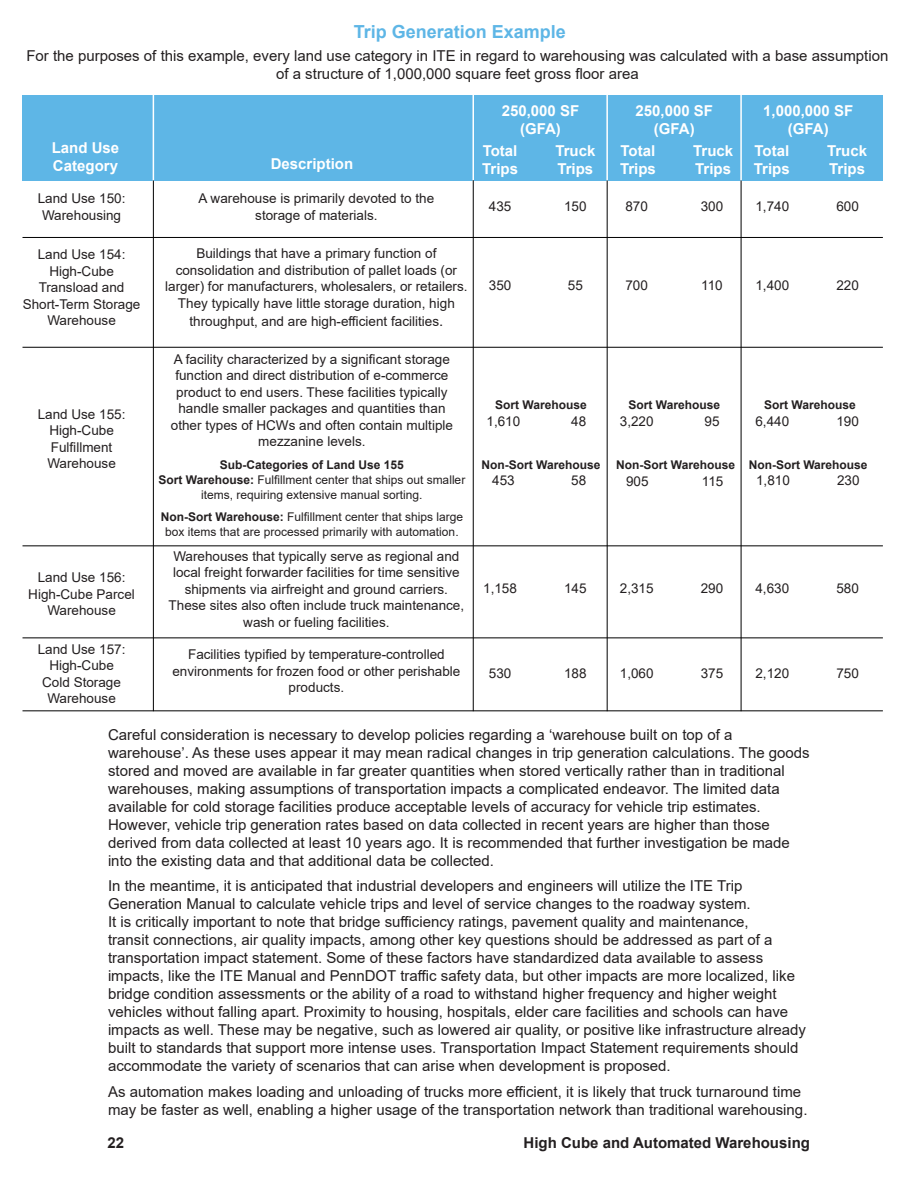
<style>
.page{position:relative;width:918px;height:1188px;background:#fff}
.page>*{position:absolute;margin:0;border:0;box-sizing:border-box;transform-origin:0 0}
.t1{font:700 18px "Arial";color:#5eb6e6}
.Body_Text{font:15px/18px "Arial";color:#231f20}
.Body_Text-2{font:700 15px/18px "Arial";color:#fff}
.t2{font:700 15px "Arial";color:#231f20}
.Body_Text-3{font:13.5px/16.5px "Arial";color:#231f20;text-align:center}
.Body_Text-4{font:12px/15px "Arial";color:#231f20;text-align:center}
.Body_Text-5{font:700 12px "Arial";color:#231f20}
.s1{font-size:15px}
.s2{font-weight:700}
</style>
<div class="page">
<div style="left:22px;top:95px;width:861px;height:86px;background:#5eb6e6"></div>
<hr style="left:22px;top:237px;width:861px;height:1px;background:#000">
<hr style="left:22px;top:347px;width:861px;height:1px;background:#000">
<hr style="left:22px;top:545px;width:861px;height:1px;background:#000">
<hr style="left:22px;top:637px;width:861px;height:1px;background:#000">
<hr style="left:22px;top:710px;width:861px;height:1px;background:#000">
<hr style="left:153px;top:95px;width:1px;height:86px;background:#fff">
<hr style="left:472px;top:95px;width:2px;height:86px;background:#fff">
<hr style="left:606px;top:95px;width:2px;height:86px;background:#fff">
<hr style="left:740px;top:95px;width:2px;height:86px;background:#fff">
<hr style="left:473px;top:180px;width:1px;height:531px;background:#000">
<hr style="left:607px;top:181px;width:1px;height:530px;background:#000">
<hr style="left:741px;top:181px;width:1px;height:530px;background:#000">
<hr style="left:153px;top:181px;width:1px;height:530px;background:#000">
<p class="t1" style="left:354px;top:19px;width:214px">Trip Generation Example</p>
<p class="Body_Text" style="left:26px;top:47px;width:864px;text-align:center">For the purposes of this example, every land use category in ITE in regard to warehousing was calculated with a base assumption of a structure of 1,000,000 square feet gross floor area</p>
<p class="Body_Text-2" style="left:52px;top:139px;width:69px">Land Use<br>Category</p>
<p class="Body_Text-3" style="left:38px;top:190px;width:89px">Land Use 150:<br>Warehousing</p>
<p class="Body_Text-3" style="left:23px;top:246px;width:119px">Land Use 154:<br>High-Cube<br>Transload and<br>Short-Term Storage<br>Warehouse</p>
<p class="Body_Text-3" style="left:38px;top:406px;width:89px">Land Use 155:<br>High-Cube<br>Fulfillment<br>Warehouse</p>
<p class="Body_Text-3" style="left:28px;top:569px;width:108px">Land Use 156:<br>High-Cube Parcel<br>Warehouse</p>
<p class="Body_Text-3" style="left:38px;top:641px;width:89px">Land Use 157:<br>High-Cube<br>Cold Storage<br>Warehouse</p>
<p class="Body_Text-2" style="left:271px;top:154px;width:84px">Description</p>
<p class="Body_Text-3" style="left:199px;top:190px;width:237px">A warehouse is primarily devoted to the storage of materials.</p>
<p class="Body_Text-3" style="left:165px;top:245px;width:304px">Buildings that have a primary function of consolidation and distribution of pallet loads (or larger) for manufacturers, wholesalers, or retailers.<br>They typically have little storage duration, high</p>
<p class="Body_Text-3" style="left:190px;top:313px;width:255px">throughput, and are high-efficient facilities<span class="s1">.</span></p>
<p class="Body_Text-3" style="left:171px;top:351px;width:284px">A facility characterized by a significant storage function and direct distribution of e-commerce product to end users. These facilities typically handle smaller packages and quantities than other types of HCWs and often contain multiple mezzanine levels.</p>
<p class="Body_Text-4" style="left:159px;top:457px;width:308px"><span class="s2">Sub-Categories of Land Use 155<br>Sort Warehouse:</span> Fulfillment center that ships out smaller items, requiring extensive manual sorting.</p>
<p class="Body_Text-4" style="left:161px;top:510px;width:304px"><span class="s2">Non-Sort Warehouse:</span> Fulfillment center that ships large box items that are processed primarily with automation.</p>
<p class="Body_Text-3" style="left:169px;top:548px;width:297px">Warehouses that typically serve as regional and local freight forwarder facilities for time sensitive shipments via airfreight and ground carriers.<br>These sites also often include truck maintenance, wash or fueling facilities.</p>
<p class="Body_Text-3" style="left:172px;top:646px;width:290px">Facilities typified by temperature-controlled environments for frozen food or other perishable products.</p>
<p class="Body_Text-2" style="left:502px;top:102px;width:79px;text-align:center">250,000 SF (GFA)</p>
<p class="Body_Text-2" style="left:636px;top:102px;width:79px;text-align:center">250,000 SF (GFA)</p>
<p class="Body_Text-2" style="left:763px;top:102px;width:92px;text-align:center">1,000,000 SF (GFA)</p>
<p class="Body_Text-2" style="left:482px;top:142px;width:37px">Total<br>Trips</p>
<p class="Body_Text-2" style="left:620px;top:142px;width:37px">Total<br>Trips</p>
<p class="Body_Text-2" style="left:754px;top:142px;width:37px">Total<br>Trips</p>
<p class="Body_Text-2" style="left:555px;top:142px;width:42px">Truck<br>Trips</p>
<p class="Body_Text-2" style="left:693px;top:142px;width:42px">Truck<br>Trips</p>
<p class="Body_Text-2" style="left:827px;top:142px;width:42px">Truck<br>Trips</p>
<p class="Body_Text-3" style="left:489px;top:198px;width:24px">435</p>
<p class="Body_Text-3" style="left:489px;top:277px;width:24px">350</p>
<p class="Body_Text-3" style="left:564px;top:198px;width:24px">150</p>
<p class="Body_Text-3" style="left:568px;top:277px;width:17px">55</p>
<p class="Body_Text-3" style="left:625px;top:198px;width:24px">870</p>
<p class="Body_Text-3" style="left:625px;top:277px;width:24px">700</p>
<p class="Body_Text-3" style="left:701px;top:198px;width:24px">300</p>
<p class="Body_Text-3" style="left:701px;top:277px;width:23px">110</p>
<p class="Body_Text-3" style="left:755px;top:198px;width:35px">1,740</p>
<p class="Body_Text-3" style="left:755px;top:277px;width:35px">1,400</p>
<p class="Body_Text-3" style="left:836px;top:198px;width:24px">600</p>
<p class="Body_Text-3" style="left:836px;top:277px;width:24px">220</p>
<p class="Body_Text-5" style="left:495px;top:397px;width:93px">Sort Warehouse</p>
<p class="Body_Text-5" style="left:628px;top:397px;width:93px">Sort Warehouse</p>
<p class="Body_Text-5" style="left:764px;top:397px;width:93px">Sort Warehouse</p>
<p class="Body_Text-3" style="left:487px;top:412px;width:35px">1,610</p>
<p class="Body_Text-3" style="left:571px;top:412px;width:17px">48</p>
<p class="Body_Text-3" style="left:620px;top:413px;width:35px">3,220</p>
<p class="Body_Text-3" style="left:705px;top:413px;width:17px">95</p>
<p class="Body_Text-3" style="left:755px;top:412px;width:35px">6,440</p>
<p class="Body_Text-3" style="left:836px;top:412px;width:24px">190</p>
<p class="Body_Text-5" style="left:482px;top:456px;width:120px">Non-Sort Warehouse</p>
<p class="Body_Text-5" style="left:616px;top:456px;width:120px">Non-Sort Warehouse</p>
<p class="Body_Text-5" style="left:749px;top:456px;width:120px">Non-Sort Warehouse</p>
<p class="Body_Text-3" style="left:492px;top:472px;width:24px">453</p>
<p class="Body_Text-3" style="left:571px;top:472px;width:17px">58</p>
<p class="Body_Text-3" style="left:626px;top:473px;width:24px">905</p>
<p class="Body_Text-3" style="left:702px;top:473px;width:23px">115</p>
<p class="Body_Text-3" style="left:756px;top:472px;width:35px">1,810</p>
<p class="Body_Text-3" style="left:837px;top:472px;width:24px">230</p>
<p class="Body_Text-3" style="left:483px;top:580px;width:35px">1,158</p>
<p class="Body_Text-3" style="left:564px;top:580px;width:24px">145</p>
<p class="Body_Text-3" style="left:620px;top:580px;width:35px">2,315</p>
<p class="Body_Text-3" style="left:701px;top:580px;width:24px">290</p>
<p class="Body_Text-3" style="left:755px;top:580px;width:35px">4,630</p>
<p class="Body_Text-3" style="left:836px;top:580px;width:24px">580</p>
<p class="Body_Text-3" style="left:489px;top:665px;width:24px">530</p>
<p class="Body_Text-3" style="left:564px;top:665px;width:24px">188</p>
<p class="Body_Text-3" style="left:620px;top:665px;width:35px">1,060</p>
<p class="Body_Text-3" style="left:701px;top:665px;width:24px">375</p>
<p class="Body_Text-3" style="left:755px;top:665px;width:35px">2,120</p>
<p class="Body_Text-3" style="left:836px;top:665px;width:24px">750</p>
<p class="Body_Text" style="left:108px;top:726px;width:703px">Careful consideration is necessary to develop policies regarding a ‘warehouse built on top of a warehouse’. As these uses appear it may mean radical changes in trip generation calculations. The goods stored and moved are available in far greater quantities when stored vertically rather than in traditional warehouses, making assumptions of transportation impacts a complicated endeavor. The limited data available for cold storage facilities produce acceptable levels of accuracy for vehicle trip estimates.<br>However, vehicle trip generation rates based on data collected in recent years are higher than those derived from data collected at least 10 years ago. It is recommended that further investigation be made into the existing data and that additional data be collected.</p>
<p class="Body_Text" style="left:108px;top:877px;width:700px">In the meantime, it is anticipated that industrial developers and engineers will utilize the ITE Trip Generation Manual to calculate vehicle trips and level of service changes to the roadway system.<br>It is critically important to note that bridge sufficiency ratings, pavement quality and maintenance,<br>transit connections, air quality impacts, among other key questions should be addressed as part of a transportation impact statement. Some of these factors have standardized data available to assess impacts, like the ITE Manual and PennDOT traffic safety data, but other impacts are more localized, like bridge condition assessments or the ability of a road to withstand higher frequency and higher weight vehicles without falling apart. Proximity to housing, hospitals, elder care facilities and schools can have impacts as well. These may be negative, such as lowered air quality, or positive like infrastructure already built to standards that support more intense uses. Transportation Impact Statement requirements should accommodate the variety of scenarios that can arise when development is proposed.</p>
<p class="Body_Text" style="left:108px;top:1083px;width:701px">As automation makes loading and unloading of trucks more efficient, it is likely that truck turnaround time may be faster as well, enabling a higher usage of the transportation network than traditional warehousing.</p>
<p class="t2" style="left:108px;top:1132px;width:18px">22</p>
<p class="t2" style="left:524px;top:1132px;width:288px">High Cube and Automated Warehousing</p>
</div>
